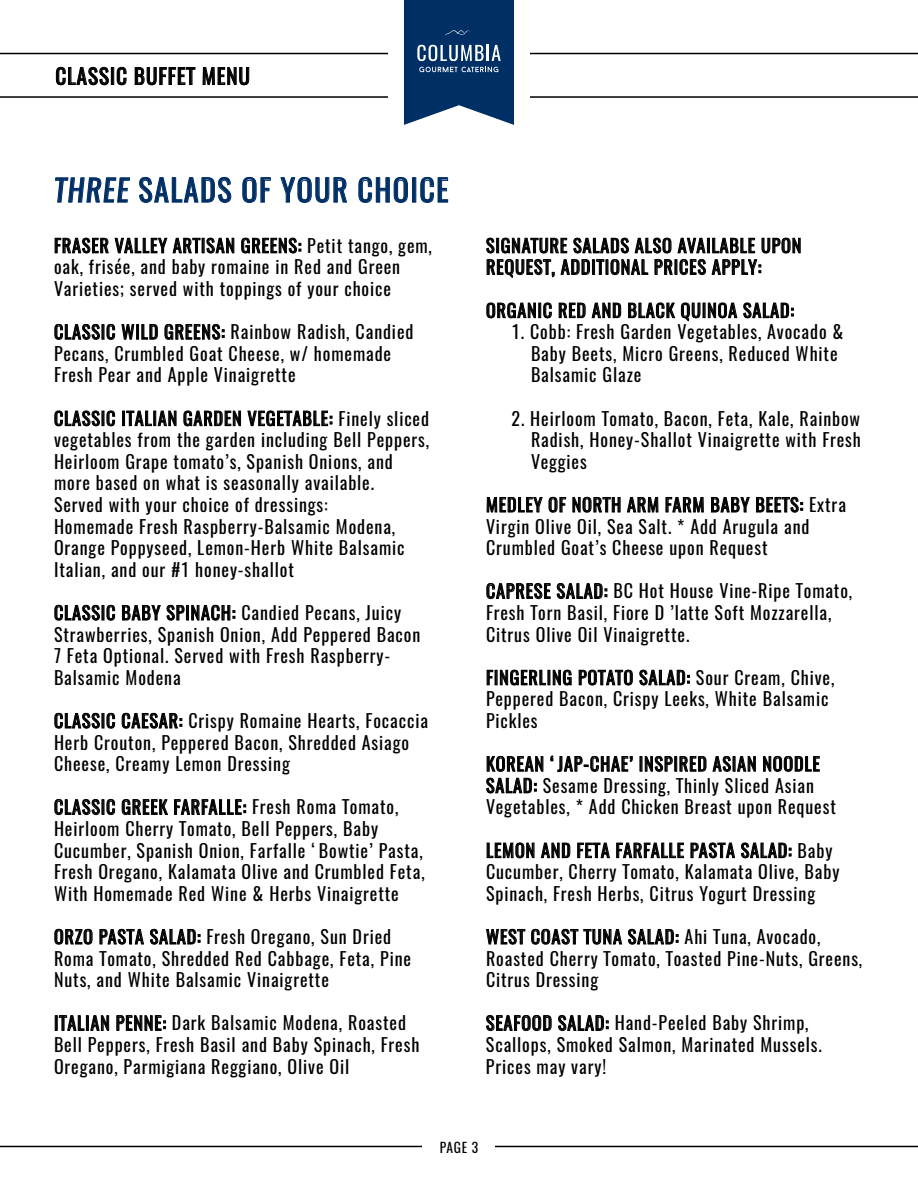
<style>
.page{position:relative;width:918px;height:1188px;background:#fff}
.page>*{position:absolute;margin:0;border:0;box-sizing:border-box;transform-origin:0 0}
.t1{font:30px "Oswald";letter-spacing:.05em;color:#002f65}
.t2{font:21px "Oswald";letter-spacing:.05em;color:#000}
.t3{font:18px/21.6px "Oswald";letter-spacing:.05em;color:#000}
.t4{font:13.5px "Oswald";color:#000}
.s1{font-style:italic}
</style>
<div class="page">
<hr style="left:0;top:53px;width:388px;height:1px;background:#000">
<hr style="left:530px;top:53px;width:388px;height:1px;background:#000">
<hr style="left:0;top:96px;width:918px;height:2px;background:#000">
<div style="left:388px;top:16px;width:142px;height:89px;background:#fff"></div>
<hr style="left:0;top:1146px;width:918px;height:1px;background:#000">
<svg style="left:404px;top:0;width:110px;height:125px;background:#214a79"></svg>
<div style="left:423px;top:1138px;width:72px;height:19px;background:#fff"></div>
<svg style="left:56px;top:67px;width:53px;height:19px"></svg>
<div style="left:111px;top:67px;width:3px;height:18px;border:1px solid #000"></div>
<svg style="left:116px;top:67px;width:11px;height:19px"></svg>
<svg style="left:135px;top:67px;width:61px;height:19px"></svg>
<svg style="left:202px;top:67px;width:47px;height:19px"></svg>
<svg style="left:54px;top:237px;width:181px;height:17px"></svg>
<svg style="left:241px;top:237px;width:60px;height:17px"></svg>
<svg style="left:54px;top:324px;width:61px;height:16px"></svg>
<svg style="left:121px;top:324px;width:14px;height:16px"></svg>
<div style="left:136px;top:324px;width:3px;height:16px;border:1px solid #000"></div>
<svg style="left:141px;top:324px;width:17px;height:16px"></svg>
<svg style="left:164px;top:324px;width:61px;height:16px"></svg>
<svg style="left:54px;top:410px;width:61px;height:17px"></svg>
<div style="left:122px;top:411px;width:3px;height:15px;border:1px solid #000"></div>
<svg style="left:126px;top:410px;width:51px;height:17px"></svg>
<svg style="left:183px;top:410px;width:58px;height:17px"></svg>
<svg style="left:247px;top:410px;width:85px;height:17px"></svg>
<svg style="left:54px;top:605px;width:61px;height:16px"></svg>
<svg style="left:122px;top:605px;width:63px;height:16px"></svg>
<div style="left:186px;top:605px;width:3px;height:15px;border:1px solid #000"></div>
<svg style="left:191px;top:605px;width:44px;height:16px"></svg>
<svg style="left:54px;top:713px;width:61px;height:16px"></svg>
<svg style="left:121px;top:713px;width:61px;height:16px"></svg>
<svg style="left:54px;top:799px;width:61px;height:16px"></svg>
<svg style="left:121px;top:799px;width:125px;height:16px"></svg>
<svg style="left:54px;top:929px;width:39px;height:16px"></svg>
<svg style="left:99px;top:929px;width:45px;height:16px"></svg>
<svg style="left:150px;top:929px;width:50px;height:16px"></svg>
<svg style="left:59px;top:1015px;width:50px;height:16px"></svg>
<svg style="left:116px;top:1015px;width:50px;height:16px"></svg>
<svg style="left:486px;top:237px;width:315px;height:41px"></svg>
<svg style="left:486px;top:302px;width:50px;height:17px"></svg>
<svg style="left:543px;top:302px;width:9px;height:17px"></svg>
<svg style="left:558px;top:302px;width:63px;height:17px"></svg>
<svg style="left:628px;top:302px;width:73px;height:20px"></svg>
<svg style="left:708px;top:302px;width:86px;height:17px"></svg>
<svg style="left:486px;top:496px;width:80px;height:17px"></svg>
<svg style="left:572px;top:497px;width:49px;height:16px"></svg>
<svg style="left:627px;top:497px;width:32px;height:16px"></svg>
<svg style="left:665px;top:497px;width:39px;height:16px"></svg>
<svg style="left:711px;top:497px;width:39px;height:16px"></svg>
<svg style="left:756px;top:497px;width:47px;height:16px"></svg>
<svg style="left:486px;top:583px;width:121px;height:16px"></svg>
<svg style="left:486px;top:670px;width:8px;height:16px"></svg>
<svg style="left:500px;top:669px;width:72px;height:17px"></svg>
<svg style="left:578px;top:669px;width:55px;height:17px"></svg>
<svg style="left:639px;top:669px;width:51px;height:17px"></svg>
<svg style="left:550px;top:755px;width:83px;height:17px"></svg>
<svg style="left:640px;top:756px;width:33px;height:16px"></svg>
<div style="left:674px;top:756px;width:3px;height:16px;border:1px solid #000"></div>
<svg style="left:679px;top:756px;width:52px;height:16px"></svg>
<svg style="left:737px;top:756px;width:19px;height:16px"></svg>
<svg style="left:763px;top:756px;width:57px;height:16px"></svg>
<svg style="left:486px;top:756px;width:58px;height:38px"></svg>
<svg style="left:486px;top:842px;width:85px;height:17px"></svg>
<svg style="left:577px;top:842px;width:33px;height:17px"></svg>
<svg style="left:616px;top:842px;width:68px;height:17px"></svg>
<svg style="left:690px;top:842px;width:45px;height:17px"></svg>
<svg style="left:741px;top:842px;width:51px;height:17px"></svg>
<svg style="left:486px;top:929px;width:136px;height:16px"></svg>
<svg style="left:628px;top:929px;width:51px;height:16px"></svg>
<svg style="left:486px;top:1015px;width:66px;height:16px"></svg>
<svg style="left:558px;top:1015px;width:51px;height:16px"></svg>
<svg style="left:55px;top:177px;width:75px;height:26px"></svg>
<svg style="left:139px;top:177px;width:92px;height:26px"></svg>
<svg style="left:242px;top:177px;width:29px;height:26px"></svg>
<svg style="left:280px;top:177px;width:67px;height:26px"></svg>
<svg style="left:359px;top:177px;width:49px;height:26px"></svg>
<div style="left:412px;top:178px;width:4px;height:24px;border:1px solid #002f65"></div>
<svg style="left:420px;top:177px;width:28px;height:26px"></svg>
<p class="t2" style="left:55px;top:61px;width:196px">CLASSIC BUFFET MENU</p>
<h1 class="t1" style="left:54px;top:169px;width:396px"><span class="s1">THREE</span> SALADS OF YOUR CHOICE</h1>
<p class="t3" style="left:54px;top:235px;width:380px">FRASER VALLEY ARTISAN GREENS: Petit tango, gem, oak, frisée, and baby romaine in Red and Green<br>Varieties; served with toppings of your choice</p>
<p class="t3" style="left:54px;top:321px;width:361px">CLASSIC WILD GREENS: Rainbow Radish, Candied<br>Pecans, Crumbled Goat Cheese, w/ homemade<br>Fresh Pear and Apple Vinaigrette</p>
<p class="t3" style="left:54px;top:408px;width:377px">CLASSIC ITALIAN GARDEN VEGETABLE: Finely sliced vegetables from the garden including Bell Peppers, Heirloom Grape tomato’s, Spanish Onions, and more based on what is seasonally available.<br>Served with your choice of dressings:<br>Homemade Fresh Raspberry-Balsamic Modena, Orange Poppyseed, Lemon-Herb White Balsamic Italian, and our #1 honey-shallot</p>
<p class="t3" style="left:54px;top:602px;width:368px">CLASSIC BABY SPINACH: Candied Pecans, Juicy Strawberries, Spanish Onion, Add Peppered Bacon 7 Feta Optional. Served with Fresh Raspberry-Balsamic Modena</p>
<p class="t3" style="left:54px;top:710px;width:376px">CLASSIC CAESAR: Crispy Romaine Hearts, Focaccia<br>Herb Crouton, Peppered Bacon, Shredded Asiago<br>Cheese, Creamy Lemon Dressing</p>
<p class="t3" style="left:54px;top:796px;width:372px">CLASSIC GREEK FARFALLE: Fresh Roma Tomato, Heirloom Cherry Tomato, Bell Peppers, Baby Cucumber, Spanish Onion, Farfalle ‘Bowtie’ Pasta, Fresh Oregano, Kalamata Olive and Crumbled Feta, With Homemade Red Wine &amp; Herbs Vinaigrette</p>
<p class="t3" style="left:54px;top:926px;width:359px">ORZO PASTA SALAD: Fresh Oregano, Sun Dried<br>Roma Tomato, Shredded Red Cabbage, Feta, Pine<br>Nuts, and White Balsamic Vinaigrette</p>
<p class="t3" style="left:54px;top:1012px;width:367px">ITALIAN PENNE: Dark Balsamic Modena, Roasted<br>Bell Peppers, Fresh Basil and Baby Spinach, Fresh<br>Oregano, Parmigiana Reggiano, Olive Oil</p>
<p class="t3" style="left:486px;top:235px;width:317px">SIGNATURE SALADS ALSO AVAILABLE UPON<br>REQUEST, ADDITIONAL PRICES APPLY:</p>
<p class="t3" style="left:486px;top:300px;width:309px">ORGANIC RED AND BLACK QUINOA SALAD:</p>
<p class="t3" style="left:531px;top:321px;width:314px;text-indent:-19px">1. Cobb: Fresh Garden Vegetables, Avocado &amp;<br>Baby Beets, Micro Greens, Reduced White<br>Balsamic Glaze</p>
<p class="t3" style="left:531px;top:408px;width:331px;text-align:justify;text-indent:-19px">2. Heirloom Tomato, Bacon, Feta, Kale, Rainbow Radish, Honey-Shallot Vinaigrette with Fresh Veggies</p>
<p class="t3" style="left:486px;top:494px;width:362px">MEDLEY OF NORTH ARM FARM BABY BEETS: Extra<br>Virgin Olive Oil, Sea Salt. * Add Arugula and<br>Crumbled Goat’s Cheese upon Request</p>
<p class="t3" style="left:486px;top:580px;width:368px">CAPRESE SALAD: BC Hot House Vine-Ripe Tomato,<br>Fresh Torn Basil, Fiore D ’latte Soft Mozzarella,<br>Citrus Olive Oil Vinaigrette.</p>
<p class="t3" style="left:486px;top:667px;width:350px">FINGERLING POTATO SALAD: Sour Cream, Chive,<br>Peppered Bacon, Crispy Leeks, White Balsamic<br>Pickles</p>
<p class="t3" style="left:486px;top:753px;width:351px">KOREAN ‘JAP-CHAE’ INSPIRED ASIAN NOODLE<br>SALAD: Sesame Dressing, Thinly Sliced Asian<br>Vegetables, * Add Chicken Breast upon Request</p>
<p class="t3" style="left:486px;top:840px;width:355px">LEMON AND FETA FARFALLE PASTA SALAD: Baby<br>Cucumber, Cherry Tomato, Kalamata Olive, Baby<br>Spinach, Fresh Herbs, Citrus Yogurt Dressing</p>
<p class="t3" style="left:486px;top:926px;width:378px">WEST COAST TUNA SALAD: Ahi Tuna, Avocado,<br>Roasted Cherry Tomato, Toasted Pine-Nuts, Greens,<br>Citrus Dressing</p>
<p class="t3" style="left:486px;top:1012px;width:337px">SEAFOOD SALAD: Hand-Peeled Baby Shrimp,<br>Scallops, Smoked Salmon, Marinated Mussels.<br>Prices may vary!</p>
<p class="t4" style="left:440px;top:1138px;width:40px">PAGE 3</p>
</div>
